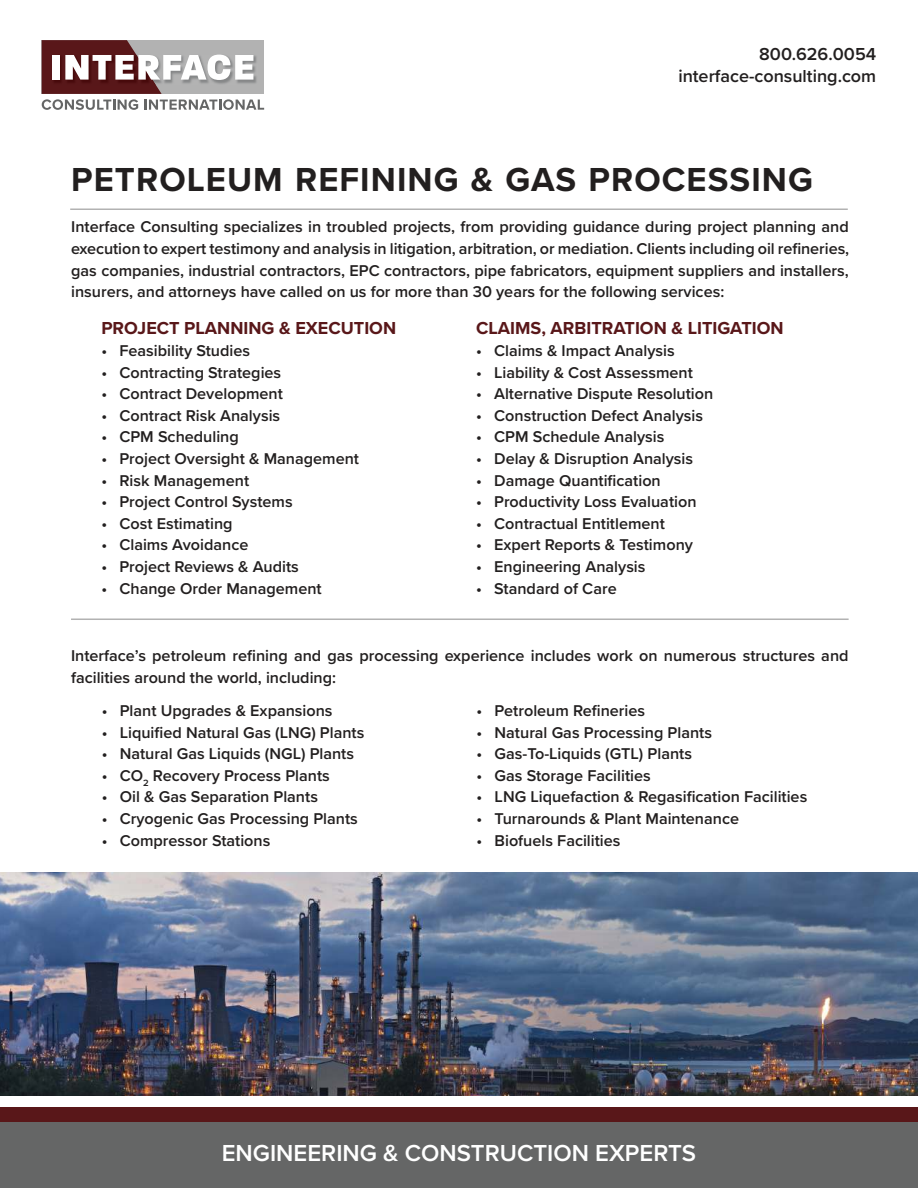
<style>
.page{position:relative;width:918px;height:1188px;background:#fff}
.page>*{position:absolute;margin:0;border:0;box-sizing:border-box;transform-origin:0 0}
.t1{font:700 34.5px "Proxima Nova";letter-spacing:.03em;color:#221f1f}
.t2{font:600 24px "Proxima Nova";color:#fff}
.t3{font:700 18px "Proxima Nova";color:#591719}
.t4{font:600 18px/21.6px "Proxima Nova";color:#221f1f;text-align:right}
.t5{font:600 16.2px/21.6px "Proxima Nova";color:#221f1f;text-align:justify}
</style>
<div class="page">
<svg style="left:42px;top:40px;width:222px;height:70px"></svg>
<div style="left:0;top:1121px;width:918px;height:67px;background:#656666"></div>
<div style="left:0;top:1107px;width:918px;height:14px;background:#591719"></div>
<hr style="left:70px;top:208px;width:778px;height:2px;background:#b2b2b2">
<hr style="left:71px;top:619px;width:778px;height:1px;background:#b2b2b2">
<img style="left:0;top:873px;width:918px;height:223px">
<p class="t4" style="left:678px;top:44px;width:199px">800.626.0054 interface-consulting.com</p>
<h1 class="t1" style="left:71px;top:165px;width:743px">PETROLEUM REFINING &amp; GAS PROCESSING</h1>
<p class="t5" style="left:71px;top:217px;width:780px">Interface Consulting specializes in troubled projects, from providing guidance during project planning and execution to expert testimony and analysis in litigation, arbitration, or mediation. Clients including oil refineries, gas companies, industrial contractors, EPC contractors, pipe fabricators, equipment suppliers and installers, insurers, and attorneys have called on us for more than 30 years for the following services:</p>
<p class="t3" style="left:101px;top:321px;width:296px">PROJECT PLANNING &amp; EXECUTION</p>
<p class="t5" style="left:101px;top:341px;width:150px">• Feasibility Studies</p>
<p class="t5" style="left:101px;top:362px;width:181px">• Contracting Strategies</p>
<p class="t5" style="left:101px;top:384px;width:183px">• Contract Development</p>
<p class="t5" style="left:101px;top:405px;width:180px">• Contract Risk Analysis</p>
<p class="t5" style="left:101px;top:427px;width:139px">• CPM Scheduling</p>
<p class="t5" style="left:101px;top:449px;width:259px">• Project Oversight &amp; Management</p>
<p class="t5" style="left:101px;top:470px;width:149px">• Risk Management</p>
<p class="t5" style="left:101px;top:492px;width:193px">• Project Control Systems</p>
<p class="t5" style="left:101px;top:513px;width:133px">• Cost Estimating</p>
<p class="t5" style="left:101px;top:535px;width:149px">• Claims Avoidance</p>
<p class="t5" style="left:101px;top:557px;width:199px">• Project Reviews &amp; Audits</p>
<p class="t5" style="left:101px;top:578px;width:222px">• Change Order Management</p>
<p class="t3" style="left:476px;top:321px;width:309px">CLAIMS, ARBITRATION &amp; LITIGATION</p>
<p class="t5" style="left:476px;top:341px;width:200px">• Claims &amp; Impact Analysis</p>
<p class="t5" style="left:476px;top:362px;width:218px">• Liability &amp; Cost Assessment</p>
<p class="t5" style="left:476px;top:384px;width:239px">• Alternative Dispute Resolution</p>
<p class="t5" style="left:476px;top:405px;width:228px">• Construction Defect Analysis</p>
<p class="t5" style="left:476px;top:427px;width:190px">• CPM Schedule Analysis</p>
<p class="t5" style="left:476px;top:449px;width:218px">• Delay &amp; Disruption Analysis</p>
<p class="t5" style="left:476px;top:470px;width:186px">• Damage Quantification</p>
<p class="t5" style="left:476px;top:492px;width:222px">• Productivity Loss Evaluation</p>
<p class="t5" style="left:476px;top:513px;width:190px">• Contractual Entitlement</p>
<p class="t5" style="left:476px;top:535px;width:218px">• Expert Reports &amp; Testimony</p>
<p class="t5" style="left:476px;top:557px;width:171px">• Engineering Analysis</p>
<p class="t5" style="left:476px;top:578px;width:142px">• Standard of Care</p>
<p class="t5" style="left:71px;top:646px;width:779px">Interface’s petroleum refining and gas processing experience includes work on numerous structures and facilities around the world, including:</p>
<p class="t5" style="left:102px;top:701px;width:232px">• Plant Upgrades &amp; Expansions</p>
<p class="t5" style="left:102px;top:722px;width:264px">• Liquified Natural Gas (LNG) Plants</p>
<p class="t5" style="left:102px;top:744px;width:254px">• Natural Gas Liquids (NGL) Plants</p>
<p class="t5" style="left:102px;top:765px;width:230px">• CO<sub>2</sub> Recovery Process Plants</p>
<p class="t5" style="left:102px;top:787px;width:218px">• Oil &amp; Gas Separation Plants</p>
<p class="t5" style="left:102px;top:809px;width:258px">• Cryogenic Gas Processing Plants</p>
<p class="t5" style="left:102px;top:830px;width:170px">• Compressor Stations</p>
<p class="t5" style="left:477px;top:701px;width:170px">• Petroleum Refineries</p>
<p class="t5" style="left:477px;top:722px;width:237px">• Natural Gas Processing Plants</p>
<p class="t5" style="left:477px;top:744px;width:217px">• Gas-To-Liquids (GTL) Plants</p>
<p class="t5" style="left:477px;top:765px;width:176px">• Gas Storage Facilities</p>
<p class="t5" style="left:477px;top:787px;width:332px">• LNG Liquefaction &amp; Regasification Facilities</p>
<p class="t5" style="left:477px;top:809px;width:264px">• Turnarounds &amp; Plant Maintenance</p>
<p class="t5" style="left:477px;top:830px;width:145px">• Biofuels Facilities</p>
<h2 class="t2" style="left:222px;top:1143px;width:476px">ENGINEERING &amp; CONSTRUCTION EXPERTS</h2>
</div>
